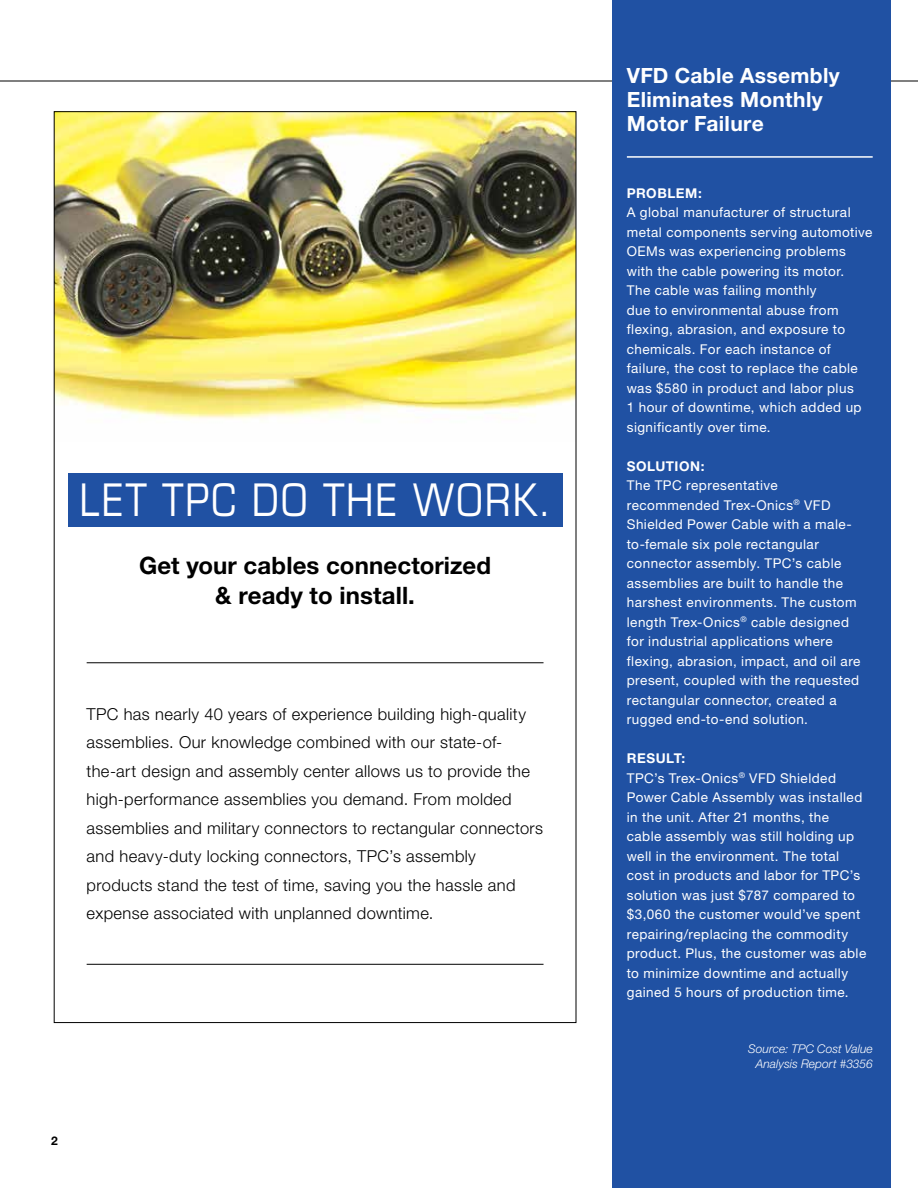
<style>
.page{position:relative;width:918px;height:1188px;background:#fff}
.page>*{position:absolute;margin:0;border:0;box-sizing:border-box;transform-origin:0 0}
.t1{font:condensed 45px "Eurostile LT Std";letter-spacing:.03em;color:#fff}
.t2{font:700 24px/30px "Helvetica Neue LT Std";letter-spacing:.005em;color:#000;text-align:center}
.t3{font:700 21px/24px "Helvetica Neue LT Std";letter-spacing:.015em;color:#fff}
.t4{font:300 16.5px/28.5px "Helvetica Neue LT Std";letter-spacing:.025em;color:#000}
.t5{font:13.5px/19.5px "Helvetica Neue LT Std";letter-spacing:.035em;color:#fff}
.t6{font:700 13.5px "Helvetica Neue LT Std";letter-spacing:.04em;color:#fff}
.t7{font:italic 300 12px/15px "Helvetica Neue LT Std";color:#fff;text-align:right}
.t8{font:700 12px "Helvetica Neue LT Std";color:#000}
.s1{font-weight:700}
</style>
<div class="page">
<hr style="left:0;top:81px;width:918px;height:1px;background:#000">
<div style="left:612px;top:0;width:279px;height:1188px;background:#2051a3"></div>
<hr style="left:627px;top:156px;width:246px;height:2px;background:#fff">
<img style="left:56px;top:113px;width:518px;height:307px">
<div style="left:68px;top:473px;width:495px;height:54px;background:#2051a3"></div>
<hr style="left:87px;top:663px;width:457px;height:1px;background:#000">
<hr style="left:87px;top:964px;width:457px;height:1px;background:#000">
<h1 class="t1" style="left:79px;top:473px;width:23px">LET</h1>
<h1 class="t1" style="left:162px;top:473px;width:390px">TPC DO THE WOR K.</h1>
<h2 class="t2" style="left:139px;top:550px;width:354px">Get your cables connectorized &amp; ready to install.</h2>
<p class="t4" style="left:87px;top:699px;width:458px">TPC has nearly 40 years of experience building high-quality assemblies. Our knowledge combined with our state-of&shy;the-art design and assembly center allows us to provide the high-performance assemblies you demand. From molded assemblies and military connectors to rectangular connectors and heavy-duty locking connectors, TPC’s assembly products stand the test of time, saving you the hassle and expense associated with unplanned downtime.</p>
<p class="t8" style="left:51px;top:1133px;width:8px">2</p>
<h3 class="t3" style="left:627px;top:63px;width:215px">VFD Cable Assembly<br>Eliminates Monthly<br>Motor Failure</h3>
<p class="t6" style="left:627px;top:185px;width:77px">PROBLEM:</p>
<p class="t5" style="left:627px;top:203px;width:247px">A global manufacturer of structural metal components serving automotive OEMs was experiencing problems with the cable powering its motor.<br>The cable was failing monthly<br>due to environmental abuse from flexing, abrasion, and exposure to chemicals. For each instance of failure, the cost to replace the cable was $580 in product and labor plus<br>1 hour of downtime, which added up significantly over time.</p>
<p class="t6" style="left:627px;top:458px;width:79px">SOLUTION:</p>
<p class="t5" style="left:627px;top:476px;width:235px">The TPC representative recommended Trex-Onics<sup>®</sup> VFD Shielded Power Cable with a male&shy;to-female six pole rectangular connector assembly. TPC’s cable assemblies are built to handle the harshest environments. The custom length Trex-Onics<sup>®</sup> cable designed for industrial applications where flexing, abrasion, impact, and oil are present, coupled with the requested rectangular connector, created a rugged end-to-end solution.</p>
<p class="t5" style="left:627px;top:749px;width:241px"><span class="s1">RESULT:<br></span>TPC’s Trex-Onics<sup>®</sup> VFD Shielded<br>Power Cable Assembly was installed in the unit. After 21 months, the cable assembly was still holding up well in the environment. The total cost in products and labor for TPC’s solution was just $787 compared to $3,060 the customer would’ve spent repairing/replacing the commodity product. Plus, the customer was able to minimize downtime and actually gained 5 hours of production time.</p>
<p class="t7" style="left:748px;top:1041px;width:126px">Source: TPC Cost Value<br>Analysis Report #3356</p>
</div>
